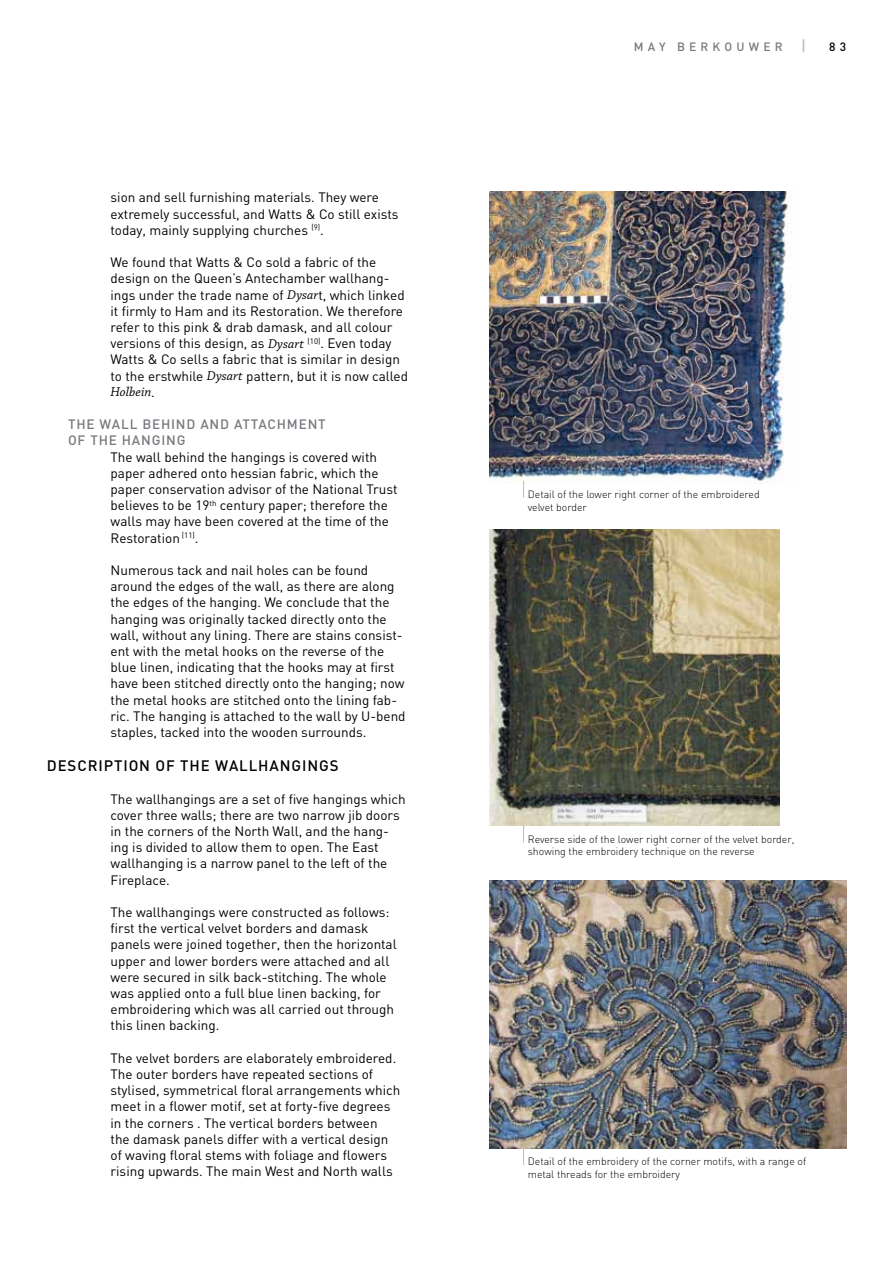
<style>
.page{position:relative;width:893px;height:1263px;background:#fff}
.page>*{position:absolute;margin:0;border:0;box-sizing:border-box;transform-origin:0 0}
.t1{font:500 15px "DIN";letter-spacing:.06em;color:#000}
.t2{font:13.5px/16.2px "DIN";color:#000}
.t3{font:500 13.5px "DIN";letter-spacing:.06em;color:#777a7f}
.t4{font:italic 13.5px "Chaparral Pro";color:#000}
.t5{font:500 12px "DIN";letter-spacing:.35em;color:#777a7f}
.t6{font:500 12px "DIN";color:#000}
.t7{font:300 10.5px/12.6px "DIN";color:#000}
.s1{font-family:"Chaparral Pro";font-style:italic}
.s2{font-family:"DIN";font-style:normal}
.s3{font-size:15px;color:#b9bcc1}
</style>
<div class="page">
<img style="left:490px;top:529px;width:290px;height:296px">
<img style="left:490px;top:880px;width:357px;height:268px">
<img style="left:490px;top:191px;width:302px;height:292px">
<svg style="left:523px;top:481px;width:1px;height:17px"></svg>
<svg style="left:523px;top:825px;width:1px;height:17px"></svg>
<svg style="left:523px;top:1148px;width:1px;height:17px"></svg>
<p class="t2" style="left:111px;top:189px;width:289px">sion and sell furnishing materials. They were extremely successful, and Watts &amp; Co still exists today, mainly supplying churches <sup>(9)</sup>.</p>
<p class="t2" style="left:111px;top:254px;width:299px">We found that Watts &amp; Co sold a fabric of the design on the Queen’s Antechamber wallhang&shy;ings under the trade name of <span class="s1">Dysar</span>t, which linked it firmly to Ham and its Restoration. We therefore refer to this pink &amp; drab damask, and all colour versions of this design, as <span class="s1">Dysart</span> <sup>(10)</sup>. Even today Watts &amp; Co sells a fabric that is similar in design to the erstwhile <span class="s1">Dysart</span> pattern, but it is now called</p>
<p class="t4" style="left:111px;top:384px;width:46px">Holbein<span class="s2">.</span></p>
<p class="t3" style="left:68px;top:416px;width:103px">TH E WALL BEHIND</p>
<p class="t3" style="left:200px;top:416px;width:78px">AND ATTACHM</p>
<p class="t3" style="left:299px;top:416px;width:19px">ENT</p>
<p class="t3" style="left:68px;top:432px;width:83px">OF THE HANGING</p>
<p class="t2" style="left:111px;top:448px;width:288px">The wall behind the hangings is covered with paper adhered onto hessian fabric, which the paper conservation advisor of the National Trust believes to be 19<sup>th</sup> century paper; therefore the walls may have been covered at the time of the Restoration <sup>(11)</sup>.</p>
<p class="t2" style="left:111px;top:562px;width:297px">Numerous tack and nail holes can be found around the edges of the wall, as there are along the edges of the hanging. We conclude that the hanging was originally tacked directly onto the wall, without any lining. There are stains consist&shy;ent with the metal hooks on the reverse of the blue linen, indicating that the hooks may at first have been stitched directly onto the hanging; now the metal hooks are stitched onto the lining fab&shy;ric. The hanging is attached to the wall by U-bend staples, tacked into the wooden surrounds.</p>
<p class="t1" style="left:47px;top:756px;width:293px">DESCRIPTION OF THE WALLHANGINGS</p>
<p class="t2" style="left:111px;top:790px;width:297px">The wallhangings are a set of five hangings which cover three walls; there are two narrow jib doors in the corners of the North Wall, and the hang&shy;ing is divided to allow them to open. The East wallhanging is a narrow panel to the left of the Fireplace.</p>
<p class="t2" style="left:111px;top:904px;width:288px">The wallhangings were constructed as follows: first the vertical velvet borders and damask panels were joined together, then the horizontal upper and lower borders were attached and all were secured in silk back-stitching. The whole was applied onto a full blue linen backing, for embroidering which was all carried out through this linen backing.</p>
<p class="t2" style="left:111px;top:1049px;width:291px">The velvet borders are elaborately embroidered.<br>The outer borders have repeated sections of stylised, symmetrical floral arrangements which meet in a flower motif, set at forty-five degrees in the corners . The vertical borders between<br>the damask panels differ with a vertical design of waving floral stems with foliage and flowers rising upwards. The main West and North walls</p>
<p class="t5" style="left:634px;top:39px;width:174px">MAY BERKOUWER <span class="s3">|</span></p>
<p class="t6" style="left:829px;top:39px;width:18px">8 3</p>
<p class="t7" style="left:528px;top:488px;width:233px">Detail of the lower right corner of the embroidered velvet border</p>
<p class="t7" style="left:528px;top:832px;width:268px">Reverse side of the lower right corner of the velvet border, showing the embroidery technique on the reverse</p>
<p class="t7" style="left:528px;top:1155px;width:280px">Detail of the embroidery of the corner motifs, with a range of metal threads for the embroidery</p>
</div>
